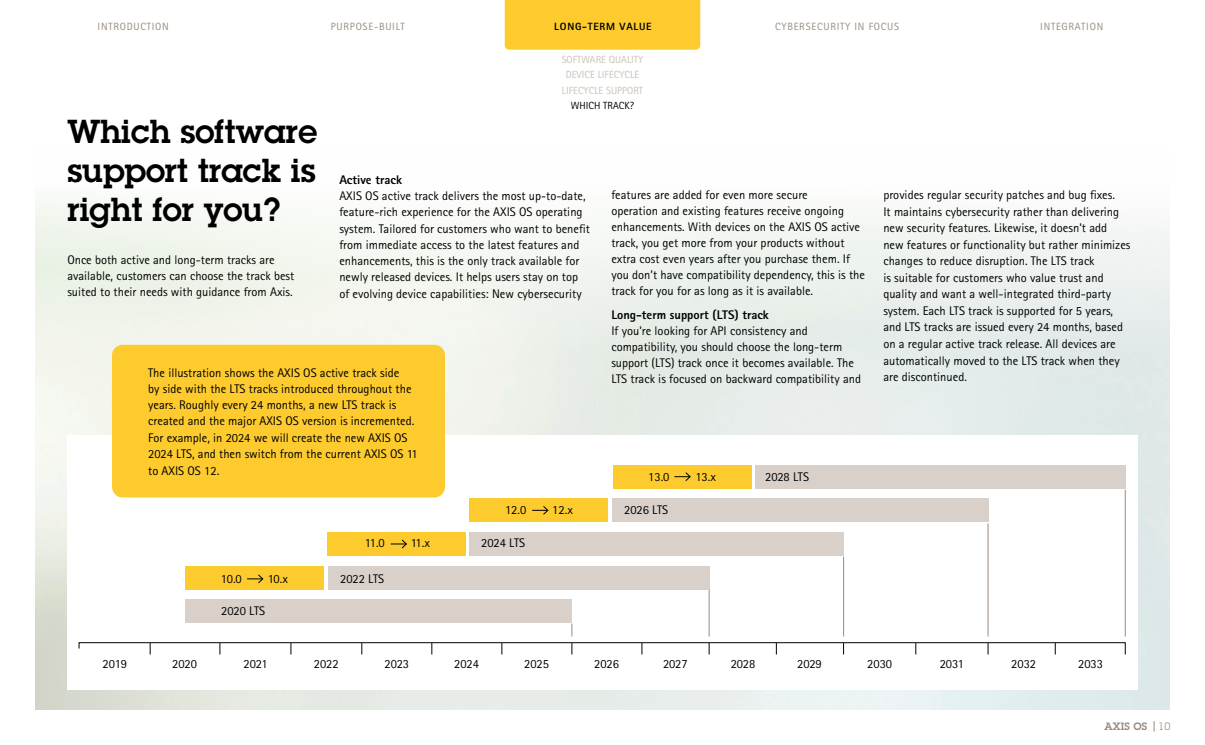
<style>
.page{position:relative;width:1205px;height:745px;background:#fff}
.page>*{position:absolute;margin:0;border:0;box-sizing:border-box;transform-origin:0 0}
.t1{font:600 32.5px/39px "Lubalin Graph ECG";color:#000;text-align:justify}
.t2{font:12.5px/16.2px "Rotis Sans Serif Pro";color:#000}
.t3{font:800 12.5px "Rotis Sans Serif Pro";color:#000}
.t4{font:10.5px "Rotis Sans Serif Pro";letter-spacing:.07em;color:#998b7d}
.t5{font:800 10.5px "Rotis Sans Serif Pro";letter-spacing:.07em;color:#000}
.t6{font:600 10.5px "Lubalin Graph ECG";letter-spacing:.02em;color:#998b7d}
.t7{font:10.38px/15.2px "Rotis Sans Serif Pro";color:#cac1b7;text-align:center}
.t8{font:10.38px "Rotis Sans Serif Pro";color:#000}
.s1{font-size:13.75px}
.s2{font-weight:400}
</style>
<div class="page">
<div style="left:112px;top:344px;width:333px;height:153px;background:#fecb2f;border-radius:11px"></div>
<div style="left:505px;top:0;width:195px;height:50px;background:#fecb2f"></div>
<div style="left:185px;top:599px;width:387px;height:23px;background:#d8d0c9"></div>
<div style="left:327px;top:532px;width:139px;height:23px;background:#fecb2f"></div>
<div style="left:469px;top:532px;width:375px;height:23px;background:#d8d0c9"></div>
<div style="left:470px;top:498px;width:138px;height:23px;background:#fecb2f"></div>
<div style="left:612px;top:498px;width:376px;height:23px;background:#d8d0c9"></div>
<div style="left:613px;top:465px;width:138px;height:23px;background:#fecb2f"></div>
<div style="left:755px;top:465px;width:370px;height:23px;background:#d8d0c9"></div>
<div style="left:185px;top:565px;width:139px;height:23px;background:#fecb2f"></div>
<div style="left:328px;top:565px;width:381px;height:23px;background:#d8d0c9"></div>
<svg style="left:78px;top:623px;width:1048px;height:31px"></svg>
<hr style="left:709px;top:589px;width:1px;height:47px;background:#998b7d">
<hr style="left:843px;top:556px;width:1px;height:80px;background:#998b7d">
<hr style="left:988px;top:523px;width:1px;height:113px;background:#998b7d">
<hr style="left:1125px;top:489px;width:1px;height:147px;background:#998b7d">
<svg style="left:247px;top:574px;width:17px;height:9px"></svg>
<svg style="left:391px;top:539px;width:16px;height:9px"></svg>
<svg style="left:532px;top:506px;width:17px;height:9px"></svg>
<svg style="left:674px;top:472px;width:17px;height:9px"></svg>
<p class="t4" style="left:98px;top:21px;width:73px">INTRODUCTION</p>
<p class="t4" style="left:331px;top:21px;width:75px">PURPOSE-BUILT</p>
<p class="t5" style="left:554px;top:20px;width:99px">LONG-TERM VALUE</p>
<p class="t4" style="left:775px;top:21px;width:126px">CYBERSECURITY IN FOCUS</p>
<p class="t4" style="left:1040px;top:21px;width:64px">INTEGRATION</p>
<p class="t7" style="left:562px;top:52px;width:83px">SOFTWARE QUALITY</p>
<p class="t7" style="left:562px;top:67px;width:83px">DEVICE LIFECYCLE<br>LIFECYCLE SUPPORT</p>
<p class="t8" style="left:571px;top:99px;width:65px">WHICH TRACK?</p>
<h1 class="t1" style="left:67px;top:113px;width:251px">Which software support track is right for you?</h1>
<p class="t2" style="left:67px;top:251px;width:229px">Once both active and long-term tracks are available, customers can choose the track best suited to their needs with guidance from Axis.</p>
<p class="t3" style="left:339px;top:171px;width:64px">Active track</p>
<p class="t2" style="left:339px;top:188px;width:252px">AXIS OS active track delivers the most up-to-date, feature-rich experience for the AXIS OS operating system. Tailored for customers who want to benefit from immediate access to the latest features and enhancements, this is the only track available for newly released devices. It helps users stay on top of evolving device capabilities: New cybersecurity</p>
<p class="t2" style="left:148px;top:364px;width:271px">The illustration shows the AXIS OS active track side<br>by side with the LTS tracks introduced throughout the years. Roughly every 24 months, a new LTS track is created and the major AXIS OS version is incremented.<br>For example, in 2024 we will create the new AXIS OS 2024 LTS, and then switch from the current AXIS OS 11</p>
<p class="t2" style="left:148px;top:463px;width:73px">to AXIS OS 12<span class="s1">.</span></p>
<p class="t2" style="left:221px;top:570px;width:22px">10.0</p>
<p class="t2" style="left:268px;top:570px;width:22px">10.x</p>
<p class="t2" style="left:221px;top:602px;width:45px">2020 LTS</p>
<p class="t2" style="left:365px;top:535px;width:21px">11.0</p>
<p class="t2" style="left:411px;top:535px;width:21px">11.x</p>
<p class="t2" style="left:340px;top:570px;width:45px">2022 LTS</p>
<p class="t2" style="left:505px;top:502px;width:23px">12.0</p>
<p class="t2" style="left:552px;top:502px;width:22px">12.x</p>
<p class="t2" style="left:481px;top:535px;width:45px">2024 LTS</p>
<p class="t2" style="left:611px;top:187px;width:255px">features are added for even more secure<br>operation and existing features receive ongoing enhancements. With devices on the AXIS OS active track, you get more from your products without extra cost even years after you purchase them. If you don’t have compatibility dependency, this is the track for you for as long as it is available.</p>
<p class="t3" style="left:611px;top:306px;width:159px">Long-term support (LTS) track</p>
<p class="t2" style="left:611px;top:322px;width:251px">If you’re looking for API consistency and compatibility, you should choose the long-term support (LTS) track once it becomes available. The LTS track is focused on backward compatibility and</p>
<p class="t2" style="left:648px;top:468px;width:23px">13.0</p>
<p class="t2" style="left:695px;top:468px;width:22px">13.x</p>
<p class="t2" style="left:624px;top:502px;width:45px">2026 LTS</p>
<p class="t2" style="left:765px;top:468px;width:45px">2028 LTS</p>
<p class="t2" style="left:883px;top:187px;width:249px">provides regular security patches and bug fixes.<br>It maintains cybersecurity rather than delivering new security features. Likewise, it doesn’t add new features or functionality but rather minimizes changes to reduce disruption. The LTS track<br>is suitable for customers who value trust and quality and want a well-integrated third-party system. Each LTS track is supported for 5 years, and LTS tracks are issued every 24 months, based on a regular active track release. All devices are automatically moved to the LTS track when they are discontinued.</p>
<p class="t2" style="left:103px;top:655px;width:26px">2019</p>
<p class="t2" style="left:172px;top:655px;width:26px">2020</p>
<p class="t2" style="left:244px;top:655px;width:26px">2021</p>
<p class="t2" style="left:314px;top:655px;width:26px">2022</p>
<p class="t2" style="left:384px;top:655px;width:26px">2023</p>
<p class="t2" style="left:454px;top:655px;width:26px">2024</p>
<p class="t2" style="left:524px;top:655px;width:26px">2025</p>
<p class="t2" style="left:594px;top:655px;width:26px">2026</p>
<p class="t2" style="left:663px;top:655px;width:26px">2027</p>
<p class="t2" style="left:731px;top:655px;width:26px">2028</p>
<p class="t2" style="left:797px;top:655px;width:26px">2029</p>
<p class="t2" style="left:867px;top:655px;width:26px">2030</p>
<p class="t2" style="left:939px;top:655px;width:26px">2031</p>
<p class="t2" style="left:1011px;top:655px;width:26px">2032</p>
<p class="t2" style="left:1078px;top:655px;width:26px">2033</p>
<p class="t6" style="left:1104px;top:719px;width:67px">AXIS OS |<span class="s2">10</span></p>
</div>
